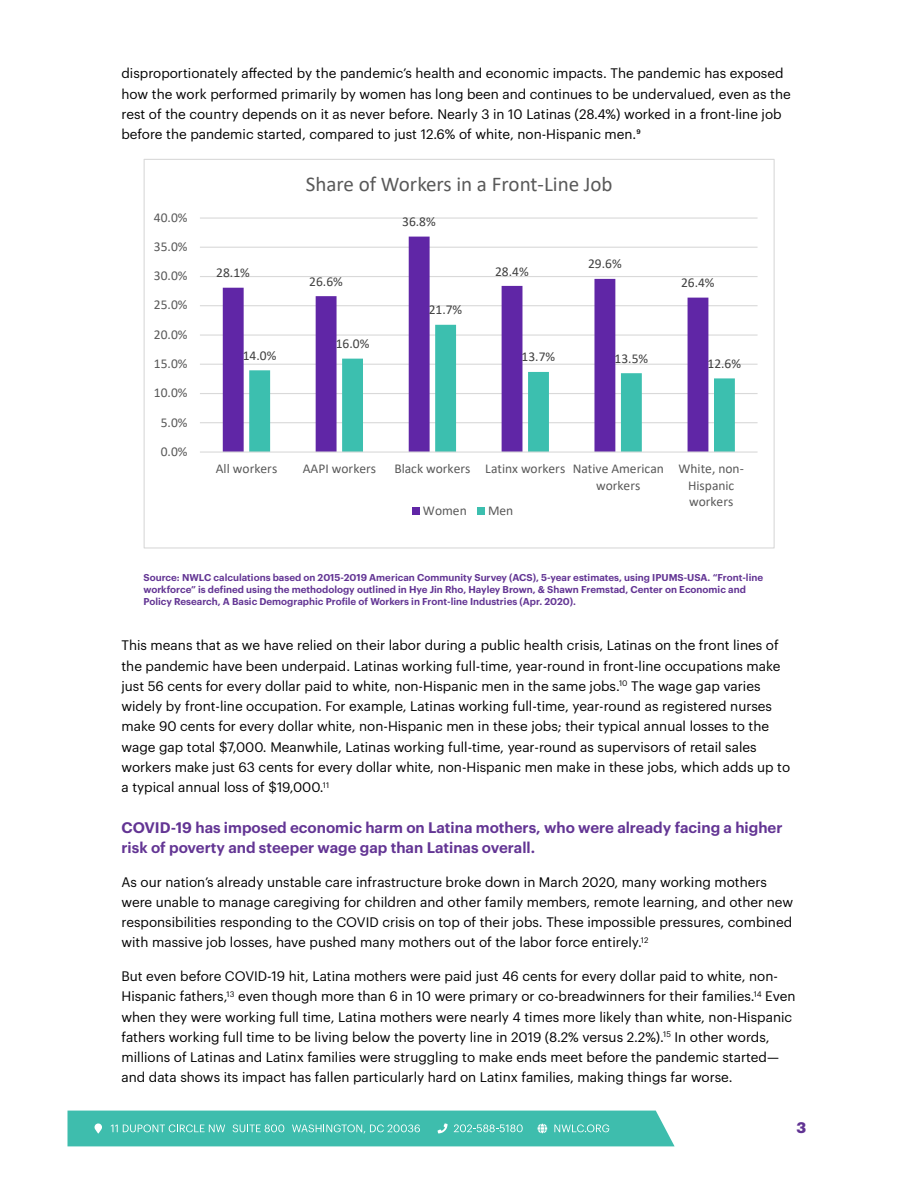
<style>
.page{position:relative;width:918px;height:1188px;background:#fff}
.page>*{position:absolute;margin:0;border:0;box-sizing:border-box;transform-origin:0 0}
.t1{font:21px "Calibri";color:#595959}
.t2{font:600 15px/20.2px "Graphik";color:#633594}
.t3{font:700 15px "Graphik";color:#613393}
.t4{font:13.5px/20.2px "Graphik";color:#000}
.t5{font:13.5px/16.5px "Calibri";color:#595959}
.t6{font:13.5px "Calibri";color:#404040}
.t7{font:600 9.75px/11.7px "Graphik";color:#633594}
</style>
<div class="page">
<svg style="left:67px;top:1111px;width:608px;height:35px;background:#4ac1b2"></svg>
<hr style="left:200px;top:422px;width:558px;height:1px;background:#d9d9d9">
<hr style="left:200px;top:393px;width:558px;height:1px;background:#d9d9d9">
<hr style="left:200px;top:364px;width:558px;height:1px;background:#d9d9d9">
<hr style="left:200px;top:334px;width:558px;height:2px;background:#d9d9d9">
<hr style="left:200px;top:305px;width:558px;height:1px;background:#d9d9d9">
<hr style="left:200px;top:276px;width:558px;height:1px;background:#d9d9d9">
<hr style="left:200px;top:247px;width:558px;height:1px;background:#d9d9d9">
<hr style="left:200px;top:217px;width:558px;height:2px;background:#d9d9d9">
<svg style="left:223px;top:237px;width:485px;height:214px"></svg>
<svg style="left:249px;top:325px;width:486px;height:126px"></svg>
<hr style="left:200px;top:451px;width:558px;height:2px;background:#d9d9d9">
<div style="left:413px;top:507px;width:7px;height:8px;background:#6026a6"></div>
<div style="left:477px;top:507px;width:8px;height:8px;background:#3cbfaf"></div>
<p class="t4" style="left:122px;top:62px;width:671px">disproportionately affected by the pandemic’s health and economic impacts. The pandemic has exposed how the work performed primarily by women has long been and continues to be undervalued, even as the rest of the country depends on it as never before. Nearly 3 in 10 Latinas (28.4%) worked in a front-line job before the pandemic started, compared to just 12.6% of white, non-Hispanic men.9</p>
<p class="t5" style="left:154px;top:209px;width:35px">40.0%</p>
<p class="t5" style="left:154px;top:238px;width:35px">35.0%</p>
<p class="t5" style="left:154px;top:267px;width:35px">30.0%</p>
<p class="t5" style="left:154px;top:296px;width:35px">25.0%</p>
<p class="t5" style="left:154px;top:326px;width:35px">20.0%</p>
<p class="t5" style="left:154px;top:355px;width:35px">15.0%</p>
<p class="t5" style="left:154px;top:384px;width:35px">10.0%</p>
<p class="t5" style="left:161px;top:413px;width:28px">5.0%</p>
<p class="t5" style="left:161px;top:443px;width:28px">0.0%</p>
<h1 class="t1" style="left:306px;top:169px;width:308px">Share of Workers in a Front-Line Job</h1>
<p class="t6" style="left:216px;top:263px;width:35px">28.1%</p>
<p class="t6" style="left:243px;top:346px;width:35px">14.0%</p>
<p class="t6" style="left:309px;top:272px;width:35px">26.6%</p>
<p class="t6" style="left:336px;top:334px;width:35px">16.0%</p>
<p class="t6" style="left:402px;top:212px;width:35px">36.8%</p>
<p class="t6" style="left:429px;top:301px;width:35px">21.7%</p>
<p class="t6" style="left:495px;top:262px;width:35px">28.4%</p>
<p class="t6" style="left:588px;top:255px;width:35px">29.6%</p>
<p class="t6" style="left:522px;top:348px;width:35px">13.7%</p>
<p class="t6" style="left:615px;top:349px;width:35px">13.5%</p>
<p class="t6" style="left:681px;top:273px;width:35px">26.4%</p>
<p class="t6" style="left:708px;top:354px;width:35px">12.6%</p>
<p class="t5" style="left:216px;top:460px;width:63px">All workers</p>
<p class="t5" style="left:303px;top:460px;width:75px">AAPI workers</p>
<p class="t5" style="left:596px;top:460px;width:69px;text-indent:-202px">Black workers Latinx workers Native American workers</p>
<p class="t5" style="left:679px;top:460px;width:67px;text-align:center">White, non-<br>Hispanic workers</p>
<p class="t5" style="left:423px;top:502px;width:45px">Women</p>
<p class="t5" style="left:488px;top:502px;width:27px">Men</p>
<p class="t7" style="left:143px;top:571px;width:621px">Source: NWLC calculations based on 2015-2019 American Community Survey (ACS), 5-year estimates, using IPUMS-USA. “Front-line workforce” is defined using the methodology outlined in Hye Jin Rho, Hayley Brown, &amp; Shawn Fremstad, Center on Economic and<br>Policy Research, A Basic Demographic Profile of Workers in Front-line Industries (Apr. 2020).</p>
<p class="t4" style="left:122px;top:634px;width:670px">This means that as we have relied on their labor during a public health crisis, Latinas on the front lines of the pandemic have been underpaid. Latinas working full-time, year-round in front-line occupations make just 56 cents for every dollar paid to white, non-Hispanic men in the same jobs.<sup>10</sup> The wage gap varies widely by front-line occupation. For example, Latinas working full-time, year-round as registered nurses make 90 cents for every dollar white, non-Hispanic men in these jobs; their typical annual losses to the wage gap total $7,000. Meanwhile, Latinas working full-time, year-round as supervisors of retail sales workers make just 63 cents for every dollar white, non-Hispanic men make in these jobs, which adds up to a typical annual loss of $19,000.<sup>11</sup></p>
<p class="t2" style="left:122px;top:816px;width:663px">COVID-19 has imposed economic harm on Latina mothers, who were already facing a higher risk of poverty and steeper wage gap than Latinas overall.</p>
<p class="t4" style="left:122px;top:870px;width:673px">As our nation’s already unstable care infrastructure broke down in March 2020, many working mothers were unable to manage caregiving for children and other family members, remote learning, and other new responsibilities responding to the COVID crisis on top of their jobs. These impossible pressures, combined with massive job losses, have pushed many mothers out of the labor force entirely.<sup>12</sup></p>
<p class="t4" style="left:121px;top:965px;width:675px">But even before COVID-19 hit, Latina mothers were paid just 46 cents for every dollar paid to white, non-Hispanic fathers,<sup>13</sup> even though more than 6 in 10 were primary or co-breadwinners for their families.<sup>14</sup> Even when they were working full time, Latina mothers were nearly 4 times more likely than white, non-Hispanic fathers working full time to be living below the poverty line in 2019 (8.2% versus 2.2%).<sup>15</sup> In other words, millions of Latinas and Latinx families were struggling to make ends meet before the pandemic started— and data shows its impact has fallen particularly hard on Latinx families, making things far worse.</p>
<p class="t3" style="left:797px;top:1116px;width:11px">3</p>
</div>
